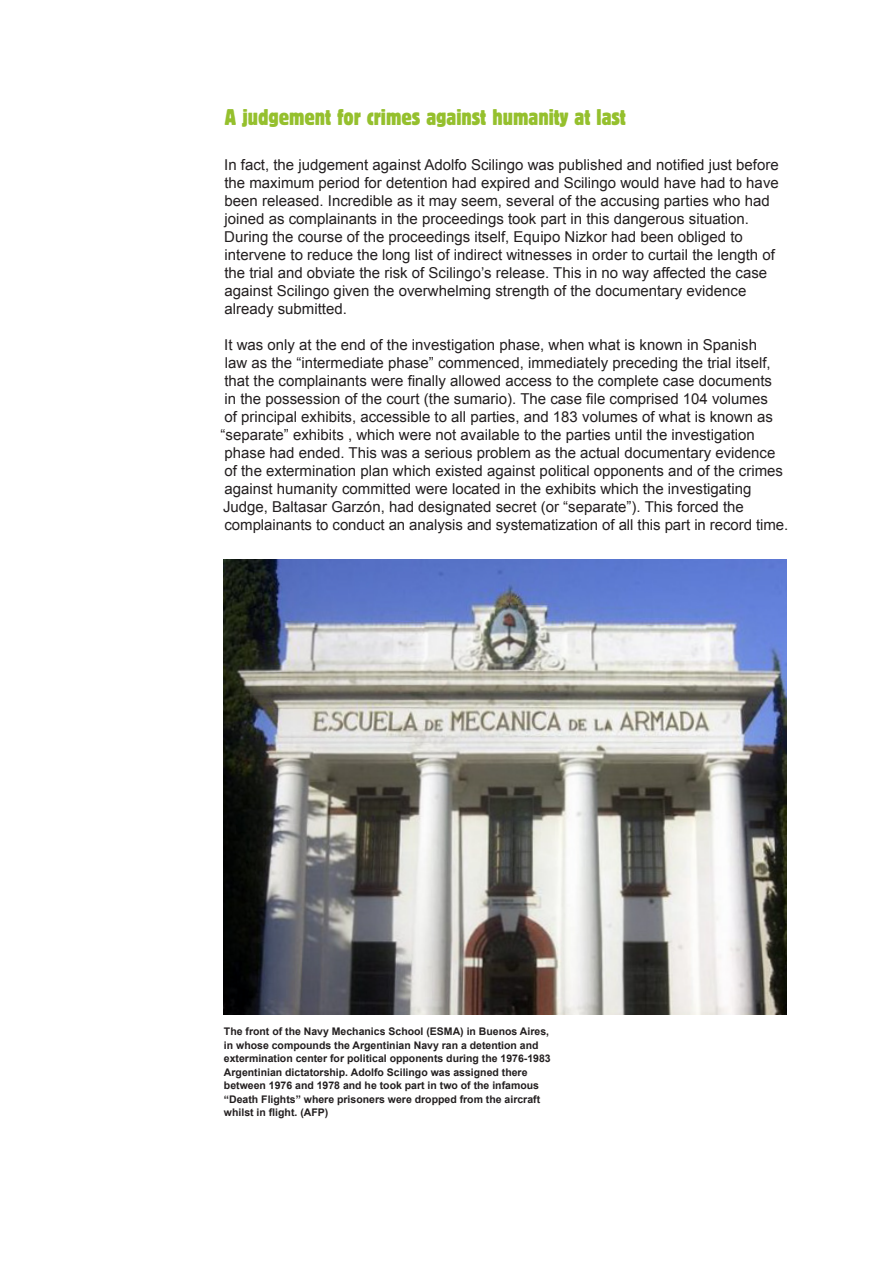
<style>
.page{position:relative;width:893px;height:1263px;background:#fff}
.page>*{position:absolute;margin:0;border:0;box-sizing:border-box;transform-origin:0 0}
.t1{font:condensed 22.5px "Block BE";color:#95c02d}
.t2{font:15px/18px "Arial";color:#231f20}
.t3{font:700 10.5px/13.5px "Arial";color:#231f20}
</style>
<div class="page">
<img style="left:224px;top:559px;width:563px;height:456px">
<h1 class="t1" style="left:225px;top:104px;width:403px">A judgement for crimes against humanity at last</h1>
<p class="t2" style="left:224px;top:156px;width:556px">In fact, the judgement against Adolfo Scilingo was published and notified just before the maximum period for detention had expired and Scilingo would have had to have been released. Incredible as it may seem, several of the accusing parties who had joined as complainants in the proceedings took part in this dangerous situation.<br>During the course of the proceedings itself, Equipo Nizkor had been obliged to intervene to reduce the long list of indirect witnesses in order to curtail the length of the trial and obviate the risk of Scilingo’s release. This in no way affected the case against Scilingo given the overwhelming strength of the documentary evidence already submitted.</p>
<p class="t2" style="left:221px;top:336px;width:569px">It was only at the end of the investigation phase, when what is known in Spanish<br>law as the “intermediate phase” commenced, immediately preceding the trial itself, that the complainants were finally allowed access to the complete case documents<br>in the possession of the court (the sumario). The case file comprised 104 volumes<br>of principal exhibits, accessible to all parties, and 183 volumes of what is known as “separate” exhibits , which were not available to the parties until the investigation phase had ended. This was a serious problem as the actual documentary evidence<br>of the extermination plan which existed against political opponents and of the crimes against humanity committed were located in the exhibits which the investigating Judge, Baltasar Garzón, had designated secret (or “separate”). This forced the complainants to conduct an analysis and systematization of all this part in record time.</p>
<p class="t3" style="left:224px;top:1025px;width:328px">The front of the Navy Mechanics School (ESMA) in Buenos Aires, in whose compounds the Argentinian Navy ran a detention and extermination center for political opponents during the 1976-1983<br>Argentinian dictatorship. Adolfo Scilingo was assigned there between 1976 and 1978 and he took part in two of the infamous “Death Flights” where prisoners were dropped from the aircraft whilst in flight. (AFP)</p>
</div>
